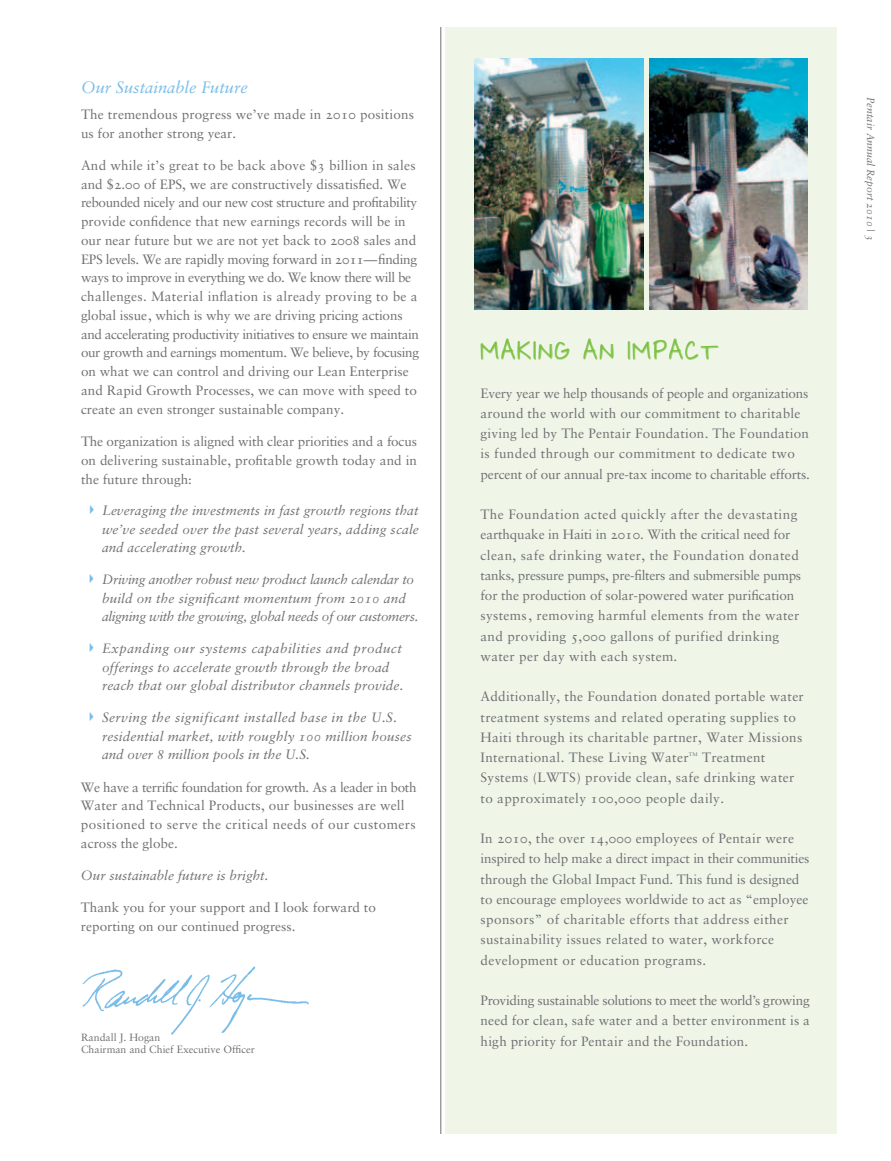
<style>
.page{position:relative;width:891px;height:1161px;background:#fff}
.page>*{position:absolute;margin:0;border:0;box-sizing:border-box;transform-origin:0 0}
.t1{font:19.5px "Nothing You Could Say";letter-spacing:.1em;color:#7bc142}
.t2{font:16.5px "HK Sabon Italic Os F";color:#7abde8}
.t3{font:13.5px/18.8px "HK Sabon";letter-spacing:.005em;color:#717074}
.t4{font:13.5px/20.2px "HK Sabon";letter-spacing:.025em;color:#717074}
.t5{font:13.5px/18.8px "HK Sabon Italic Os F";letter-spacing:.01em;color:#717074}
.t6{font:13.5px/18.8px "HK Sabon Italic Os F";letter-spacing:-.015em;color:#717074}
.t7{font:10.5px/12px "HK Sabon";color:#717074}
.t8{font:10.5px "HK Sabon Italic Os F";color:#717074}
.t9{font:5.25px "HK Sabon";color:#717074}
.s1{font-family:"HK Sabon";color:#7abde8}
</style>
<div class="page">
<img style="left:82px;top:966px;width:227px;height:69px">
<div style="left:446px;top:27px;width:391px;height:1107px;background:#eff6e8"></div>
<hr style="left:441px;top:27px;width:1px;height:1107px;background:#717074">
<img style="left:649px;top:59px;width:159px;height:251px">
<svg style="left:480px;top:338px;width:90px;height:22px"></svg>
<svg style="left:583px;top:338px;width:31px;height:22px"></svg>
<svg style="left:627px;top:338px;width:92px;height:22px"></svg>
<img style="left:475px;top:59px;width:169px;height:251px">
<p class="t2" style="left:81px;top:78px;width:168px">Our Sustainable Future</p>
<p class="t3" style="left:81px;top:105px;width:335px">The tremendous progress we’ve made in 2010 positions us for another strong year.</p>
<p class="t3" style="left:81px;top:156px;width:340px">And while it’s great to be back above $3 billion in sales and $2.00 of EPS, we are constructively dissatisfied. We rebounded nicely and our new cost structure and profitability provide confidence that new earnings records will be in our near future but we are not yet back to 2008 sales and EPS levels. We are rapidly moving forward in 2011—finding ways to improve in everything we do. We know there will be challenges. Material inflation is already proving to be a global issue, which is why we are driving pricing actions and accelerating productivity initiatives to ensure we maintain our growth and earnings momentum. We believe, by focusing on what we can control and driving our Lean Enterprise and Rapid Growth Processes, we can move with speed to create an even stronger sustainable company.</p>
<p class="t3" style="left:81px;top:432px;width:338px;text-align:justify">The organization is aligned with clear priorities and a focus on delivering sustainable, profitable growth today and in the future through:</p>
<p class="t5" style="left:102px;top:501px;width:318px;text-align:justify;text-indent:-12px"><span class="s1">·</span> Leveraging the investments in fast growth regions that we’ve seeded over the past several years, adding scale and accelerating growth.</p>
<p class="t6" style="left:102px;top:570px;width:318px;text-indent:-12px"><span class="s1">·</span> Driving another robust new product launch calendar to build on the significant momentum from 2010 and aligning with the growing, global needs of our customers.</p>
<p class="t5" style="left:102px;top:639px;width:303px;text-indent:-12px"><span class="s1">·</span> Expanding our systems capabilities and product offerings to accelerate growth through the broad reach that our global distributor channels provide.</p>
<p class="t5" style="left:102px;top:708px;width:311px;text-indent:-12px"><span class="s1">·</span> Serving the significant installed base in the U.S. residential market, with roughly 100 million houses and over 8 million pools in the U.S.</p>
<p class="t3" style="left:81px;top:778px;width:337px">We have a terrific foundation for growth. As a leader in both Water and Technical Products, our businesses are well positioned to serve the critical needs of our customers across the globe.</p>
<p class="t5" style="left:81px;top:866px;width:189px">Our sustainable future is bright.</p>
<p class="t3" style="left:81px;top:898px;width:296px">Thank you for your support and I look forward to reporting on our continued progress.</p>
<p class="t7" style="left:81px;top:1032px;width:175px">Randall J. Hogan<br>Chairman and Chief Executive Officer</p>
<h1 class="t1" style="left:481px;top:341px;width:239px">MAKING AN IMPACT</h1>
<p class="t3" style="left:481px;top:383px;width:331px;line-height:20.2px">Every year we help thousands of people and organizations around the world with our commitment to charitable giving led by The Pentair Foundation. The Foundation is funded through our commitment to dedicate two percent of our annual pre-tax income to charitable efforts.</p>
<p class="t4" style="left:481px;top:504px;width:322px">The Foundation acted quickly after the devastating earthquake in Haiti in 2010. With the critical need for clean, safe drinking water, the Foundation donated tanks, pressure pumps, pre-filters and submersible pumps for the production of solar-powered water purification systems, removing harmful elements from the water and providing 5,000 gallons of purified drinking water per day with each system.</p>
<p class="t4" style="left:481px;top:686px;width:325px">Additionally, the Foundation donated portable water treatment systems and related operating supplies to Haiti through its charitable partner, Water Missions International. These Living Water</p>
<p class="t9" style="left:689px;top:751px;width:10px">TM</p>
<p class="t4" style="left:481px;top:747px;width:315px;text-indent:221px">Treatment<br>Systems (LWTS) provide clean, safe drinking water to approximately 100,000 people daily.</p>
<p class="t3" style="left:481px;top:828px;width:330px;line-height:20.2px">In 2010, the over 14,000 employees of Pentair were inspired to help make a direct impact in their communities through the Global Impact Fund. This fund is designed to encourage employees worldwide to act as “employee sponsors” of charitable efforts that address either sustainability issues related to water, workforce development or education programs.</p>
<p class="t3" style="left:481px;top:990px;width:331px;line-height:20.2px;text-align:justify">Providing sustainable solutions to meet the world’s growing need for clean, safe water and a better environment is a high priority for Pentair and the Foundation.</p>
<p class="t8" style="left:877px;top:97px;width:145px;rotate:90deg">Pentair Annual Report 2010 | 3</p>
</div>
